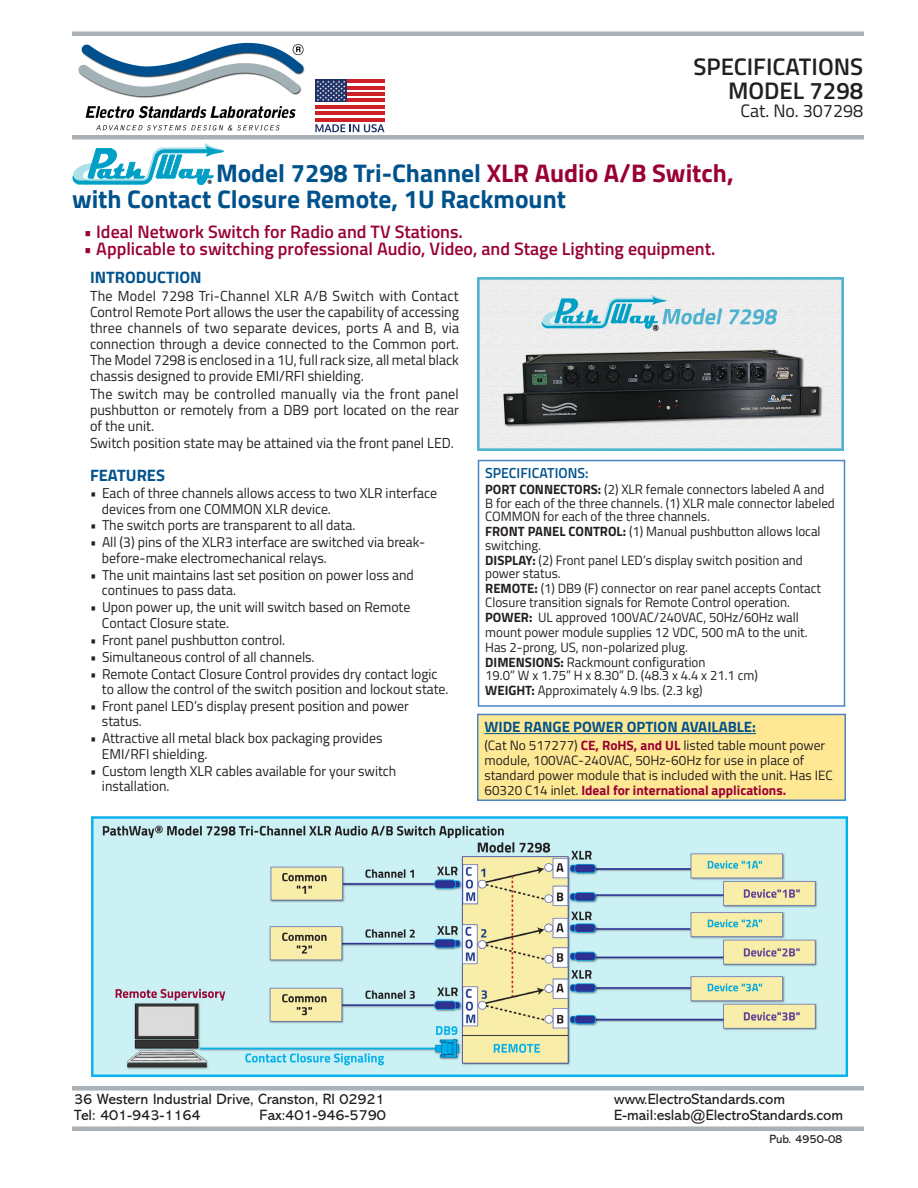
<style>
.page{position:relative;width:918px;height:1188px;background:#fff}
.page>*{position:absolute;margin:0;border:0;box-sizing:border-box;transform-origin:0 0}
.t1{font:700 25.5px/25.5px "Titillium Web";color:#00528c}
.t2{font:600 24px "Titillium Web";color:#231f20}
.features{font:600 18px "Titillium Web";color:#903}
.t3{font:18px "Titillium Web";color:#231f20}
.Body_Text_rj_blue_header{font:700 16.5px "Titillium Web";color:#00528c}
.t4{font:15px "Abadi MT Pro";color:#231f20}
.t5{font:700 15px "Titillium Web";color:#00528c}
.Body_Text_rj{font:14.55px/16px "Titillium Web";color:#231f20;text-align:justify}
.paragraph_header{font:600 14.55px "Titillium Web";color:#00528c}
.t6{font:14.25px/15.5px "Titillium Web";color:#231f20}
.descriptive_text{font:13.5px/13.5px "Titillium Web";color:#231f20}
.t7{font:12px "Abadi MT Pro";color:#231f20}
.t8{font:700 7.35px "Titillium Web";color:#000}
.s1{color:#903}
.s2{font-weight:700}
.s3{font-weight:700;color:#903}
</style>
<div class="page">
<div style="left:478px;top:460px;width:367px;height:247px;border:2px solid #4d84c4"></div>
<div style="left:478px;top:714px;width:367px;height:86px;background:#ffe894"></div>
<hr style="left:484px;top:733px;width:272px;height:1px;background:#00528c">
<div style="left:477px;top:714px;width:369px;height:87px;border:2px solid #4d84c4"></div>
<svg style="left:315px;top:89px;width:70px;height:23px"></svg>
<div style="left:315px;top:80px;width:32px;height:22px;background:#1f3166"></div>
<svg style="left:317px;top:81px;width:29px;height:20px"></svg>
<hr style="left:347px;top:80px;width:38px;height:3px;background:#cd2027">
<hr style="left:347px;top:86px;width:38px;height:3px;background:#cd2027">
<hr style="left:347px;top:92px;width:38px;height:4px;background:#cd2027">
<hr style="left:347px;top:99px;width:38px;height:3px;background:#cd2027">
<hr style="left:315px;top:105px;width:70px;height:3px;background:#cd2027">
<hr style="left:315px;top:112px;width:70px;height:3px;background:#cd2027">
<hr style="left:315px;top:118px;width:70px;height:3px;background:#cd2027">
<svg style="left:315px;top:124px;width:70px;height:8px"></svg>
<img style="left:477px;top:278px;width:367px;height:172px">
<img style="left:91px;top:816px;width:756px;height:260px">
<img style="left:78px;top:42px;width:227px;height:89px">
<hr style="left:72px;top:32px;width:792px;height:4px;background:#aab1b7">
<div style="left:72px;top:135px;width:792px;height:5px;background:#aab1b7"></div>
<div style="left:72px;top:1126px;width:792px;height:5px;background:#aab1b7"></div>
<hr style="left:72px;top:1086px;width:792px;height:4px;background:#aab1b7">
<svg style="left:72px;top:143px;width:153px;height:43px"></svg>
<p class="t2" style="left:693px;top:49px;width:171px">SPECIFICATIONS</p>
<p class="t2" style="left:728px;top:73px;width:137px">MODEL 7298</p>
<p class="t3" style="left:740px;top:98px;width:124px">Cat. No. 307298</p>
<p class="t1" style="left:72px;top:160px;width:663px;text-indent:144px">Model 7298 Tri-Channel <span class="s1">XLR Audio A/B Switch, </span>with Contact Closure Remote, 1U Rackmount</p>
<p class="t8" style="left:207px;top:177px;width:6px">®</p>
<p class="features" style="left:84px;top:219px;width:380px">• Ideal Network Switch for Radio and TV Stations.</p>
<p class="features" style="left:84px;top:235px;width:633px">• Applicable to switching professional Audio, Video, and Stage Lighting equipment.</p>
<p class="Body_Text_rj_blue_header" style="left:90px;top:265px;width:113px">INTRODUCTION</p>
<p class="Body_Text_rj" style="left:90px;top:287px;width:371px">The Model 7298 Tri-Channel XLR A/B Switch with Contact Control Remote Port allows the user the capability of accessing three channels of two separate devices, ports A and B, via connection through a device connected to the Common port.<br>The Model 7298 is enclosed in a 1U, full rack size, all metal black chassis designed to provide EMI/RFI shielding.</p>
<p class="Body_Text_rj" style="left:90px;top:385px;width:371px">The switch may be controlled manually via the front panel pushbutton or remotely from a DB9 port located on the rear of the unit.</p>
<p class="Body_Text_rj" style="left:90px;top:434px;width:365px">Switch position state may be attained via the front panel LED.</p>
<p class="Body_Text_rj_blue_header" style="left:90px;top:463px;width:77px">FEATURES</p>
<p class="t6" style="left:102px;top:485px;width:337px;text-indent:-12px">• Each of three channels allows access to two XLR interface devices from one COMMON XLR device.</p>
<p class="t6" style="left:90px;top:517px;width:267px">• The switch ports are transparent to all data.</p>
<p class="t6" style="left:102px;top:534px;width:325px;text-indent:-12px">• All (3) pins of the XLR3 interface are switched via break&shy;before-make electromechanical relays.</p>
<p class="t6" style="left:102px;top:566px;width:313px;text-indent:-12px">• The unit maintains last set position on power loss and continues to pass data.</p>
<p class="t6" style="left:102px;top:599px;width:310px;text-indent:-12px">• Upon power up, the unit will switch based on Remote<br>Contact Closure state.</p>
<p class="t6" style="left:90px;top:631px;width:197px">• Front panel pushbutton control.</p>
<p class="t6" style="left:90px;top:648px;width:226px">• Simultaneous control of all channels.</p>
<p class="t6" style="left:102px;top:665px;width:348px;text-indent:-12px">• Remote Contact Closure Control provides dry contact logic to allow the control of the switch position and lockout state.</p>
<p class="t6" style="left:102px;top:698px;width:308px;text-indent:-12px">• Front panel LED’s display present position and power status.</p>
<p class="t6" style="left:102px;top:730px;width:282px;text-indent:-12px">• Attractive all metal black box packaging provides<br>EMI/RFI shielding.</p>
<p class="t6" style="left:102px;top:762px;width:296px;text-indent:-12px">• Custom length XLR cables available for your switch installation.</p>
<p class="paragraph_header" style="left:485px;top:462px;width:105px">SPECIFICATIONS:</p>
<p class="descriptive_text" style="left:485px;top:482px;width:351px"><span class="s2">PORT CONNECTORS:</span> (2) XLR female connectors labeled A and<br>B for each of the three channels. (1) XLR male connector labeled<br>COMMON for each of the three channels.</p>
<p class="descriptive_text" style="left:485px;top:524px;width:337px"><span class="s2">FRONT PANEL CONTROL:</span> (1) Manual pushbutton allows local switching.</p>
<p class="descriptive_text" style="left:485px;top:553px;width:319px"><span class="s2">DISPLAY:</span> (2) Front panel LED’s display switch position and power status.</p>
<p class="descriptive_text" style="left:485px;top:581px;width:337px"><span class="s2">REMOTE:</span> (1) DB9 (F) connector on rear panel accepts Contact<br>Closure transition signals for Remote Control operation.</p>
<p class="descriptive_text" style="left:485px;top:610px;width:315px"><span class="s2">POWER:</span> UL approved 100VAC/240VAC, 50Hz/60Hz wall</p>
<p class="descriptive_text" style="left:485px;top:625px;width:324px">mount power module supplies 12 VDC, 500 mA to the unit.</p>
<p class="descriptive_text" style="left:485px;top:640px;width:204px">Has 2-prong, US, non-polarized plug.</p>
<p class="descriptive_text" style="left:485px;top:655px;width:274px"><span class="s2">DIMENSIONS:</span> Rackmount configuration<br>19.0” W x 1.75” H x 8.30” D. (48.3 x 4.4 x 21.1 cm)</p>
<p class="descriptive_text" style="left:485px;top:683px;width:219px"><span class="s2">WEIGHT:</span> Approximately 4.9 lbs. (2.3 kg)</p>
<p class="t5" style="left:484px;top:715px;width:273px">WIDE RANGE POWER OPTION AVAILABLE:</p>
<p class="descriptive_text" style="left:484px;top:737px;width:350px;line-height:15px">(Cat No 517277) <span class="s3">CE, RoHS, and UL</span> listed table mount power module, 100VAC-240VAC, 50Hz-60Hz for use in place of standard power module that is included with the unit. Has IEC 60320 C14 inlet. <span class="s3">Ideal for international applications.</span></p>
<p class="t4" style="left:74px;top:1091px;width:312px">36 Western Industrial Drive, Cranston, RI 02921</p>
<p class="t4" style="left:614px;top:1091px;width:172px">www.ElectroStandards.com</p>
<p class="t4" style="left:74px;top:1107px;width:128px">Tel: 401-943-1164</p>
<p class="t4" style="left:260px;top:1107px;width:128px">Fax:401-946-5790</p>
<p class="t4" style="left:614px;top:1107px;width:230px">E-mail:eslab@ElectroStandards.com</p>
<p class="t7" style="left:770px;top:1132px;width:75px">Pub. 4950-08</p>
</div>
